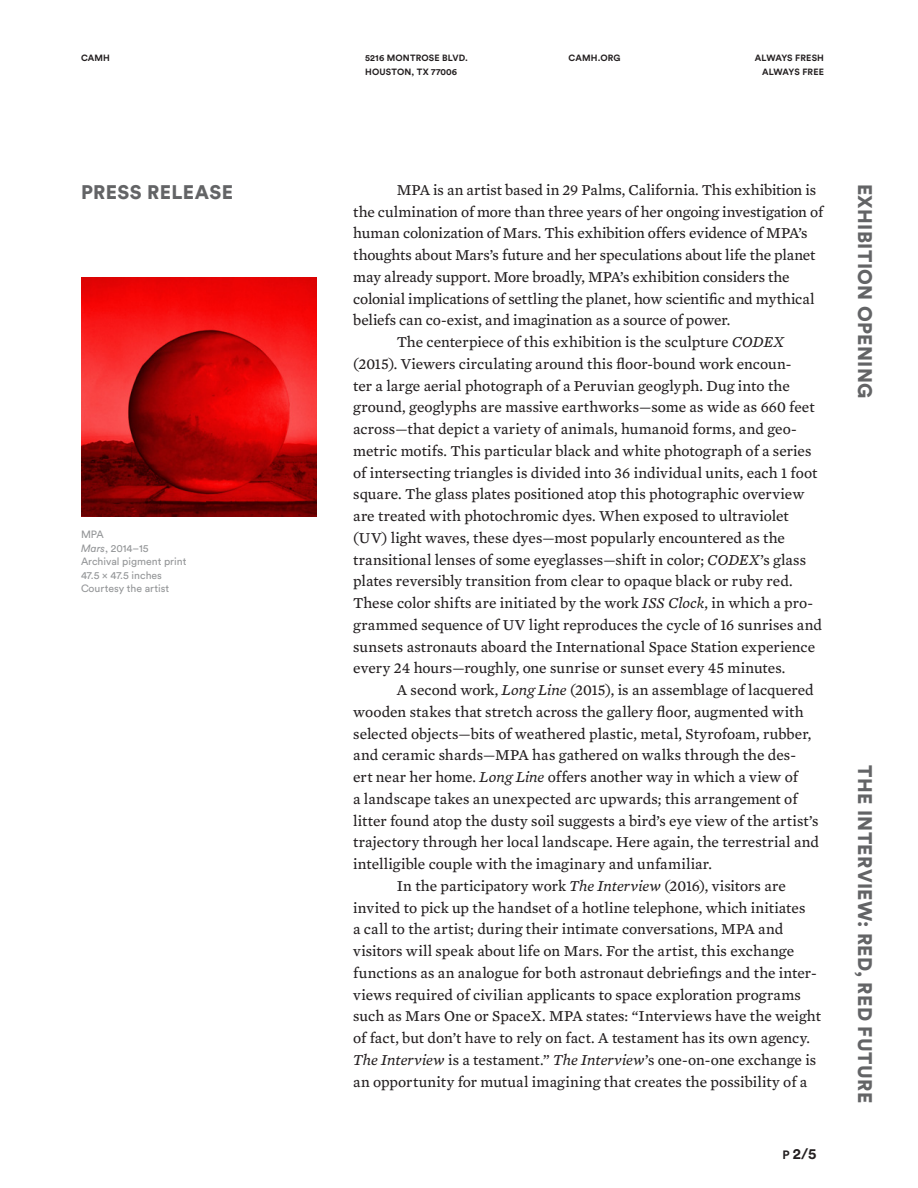
<style>
.page{position:relative;width:918px;height:1188px;background:#fff}
.page>*{position:absolute;margin:0;border:0;box-sizing:border-box;transform-origin:0 0}
.t1{font:900 19.5px "Circular Std";letter-spacing:.02em;color:#636466}
.t2{font:15.45px "Mercury Text G3 Roman";color:#231f20}
.t3{font:700 15px "Circular Std";color:#231f20}
.t4{font:10.5px/13.5px "Circular Std";color:#949698}
.t5{font:700 9px/13.5px "Circular Std";letter-spacing:.02em;color:#231f20}
.s1{font-style:italic}
.s2{font-family:"Mercury Text G3";font-style:italic}
.s3{font-size:12px}
</style>
<div class="page">
<img style="left:81px;top:278px;width:235px;height:238px">
<p class="t5" style="left:81px;top:51px;width:30px">CAMH</p>
<p class="t1" style="left:81px;top:180px;width:154px">PRESS RELEASE</p>
<p class="t4" style="left:81px;top:528px;width:107px">MPA<br><span class="s1">Mars</span>, 2014–15<br>Archival pigment print<br>47.5 x 47.5 inches<br>Courtesy the artist</p>
<p class="t5" style="left:365px;top:51px;width:104px">5216 MONTROSE BLVD.<br>HOUSTON, TX 77006</p>
<p class="t5" style="left:569px;top:51px;width:53px">CAMH.ORG</p>
<p class="t5" style="left:755px;top:51px;width:71px;text-align:right">ALWAYS FRESH<br>ALWAYS FREE</p>
<p class="t2" style="left:397px;top:181px;width:421px">MPA is an artist based in 29 Palms, California. This exhibition is</p>
<p class="t2" style="left:353px;top:202px;width:471px">the culmination of more than three years of her ongoing investigation of</p>
<p class="t2" style="left:353px;top:224px;width:456px">human colonization of Mars. This exhibition offers evidence of MPA’s</p>
<p class="t2" style="left:353px;top:246px;width:464px">thoughts about Mars’s future and her speculations about life the planet</p>
<p class="t2" style="left:353px;top:268px;width:438px">may already support. More broadly, MPA’s exhibition considers the</p>
<p class="t2" style="left:353px;top:289px;width:463px">colonial implications of settling the planet, how scientific and mythical</p>
<p class="t2" style="left:353px;top:311px;width:379px">beliefs can co-exist, and imagination as a source of power.</p>
<p class="t2" style="left:397px;top:333px;width:389px">The centerpiece of this exhibition is the sculpture <span class="s2">CODEX</span></p>
<p class="t2" style="left:353px;top:355px;width:440px">(2015). Viewers circulating around this floor-bound work encoun-</p>
<p class="t2" style="left:353px;top:376px;width:438px">ter a large aerial photograph of a Peruvian geoglyph. Dug into the</p>
<p class="t2" style="left:353px;top:398px;width:463px">ground, geoglyphs are massive earthworks—some as wide as 660 feet</p>
<p class="t2" style="left:353px;top:420px;width:445px">across—that depict a variety of animals, humanoid forms, and geo-</p>
<p class="t2" style="left:353px;top:442px;width:460px">metric motifs. This particular black and white photograph of a series</p>
<p class="t2" style="left:353px;top:463px;width:466px">of intersecting triangles is divided into 36 individual units, each 1 foot</p>
<p class="t2" style="left:353px;top:485px;width:453px">square. The glass plates positioned atop this photographic overview</p>
<p class="t2" style="left:353px;top:507px;width:437px">are treated with photochromic dyes. When exposed to ultraviolet</p>
<p class="t2" style="left:353px;top:529px;width:433px">(UV) light waves, these dyes—most popularly encountered as the</p>
<p class="t2" style="left:353px;top:550px;width:454px">transitional lenses of some eyeglasses—shift in color; <span class="s2">CODEX</span>’s glass</p>
<p class="t2" style="left:353px;top:572px;width:441px">plates reversibly transition from clear to opaque black or ruby red.</p>
<p class="t2" style="left:353px;top:594px;width:461px">These color shifts are initiated by the work <span class="s2">ISS Clock</span>, in which a pro-</p>
<p class="t2" style="left:353px;top:616px;width:470px">grammed sequence of UV light reproduces the cycle of 16 sunrises and</p>
<p class="t2" style="left:353px;top:637px;width:463px">sunsets astronauts aboard the International Space Station experience</p>
<p class="t2" style="left:353px;top:659px;width:434px">every 24 hours—roughly, one sunrise or sunset every 45 minutes.</p>
<p class="t2" style="left:397px;top:681px;width:419px">A second work, <span class="s2">Long Line</span> (2015), is an assemblage of lacquered</p>
<p class="t2" style="left:353px;top:703px;width:452px">wooden stakes that stretch across the gallery floor, augmented with</p>
<p class="t2" style="left:353px;top:724px;width:460px">selected objects—bits of weathered plastic, metal, Styrofoam, rubber,</p>
<p class="t2" style="left:353px;top:746px;width:444px">and ceramic shards—MPA has gathered on walks through the des-</p>
<p class="t2" style="left:353px;top:768px;width:446px">ert near her home. <span class="s2">Long Line</span> offers another way in which a view of</p>
<p class="t2" style="left:353px;top:790px;width:446px">a landscape takes an unexpected arc upwards; this arrangement of</p>
<p class="t2" style="left:353px;top:811px;width:467px">litter found atop the dusty soil suggests a bird’s eye view of the artist’s</p>
<p class="t2" style="left:353px;top:833px;width:467px">trajectory through her local landscape. Here again, the terrestrial and</p>
<p class="t2" style="left:353px;top:855px;width:360px">intelligible couple with the imaginary and unfamiliar.</p>
<p class="t2" style="left:397px;top:877px;width:391px">In the participatory work <span class="s2">The Interview</span> (2016), visitors are</p>
<p class="t2" style="left:353px;top:898px;width:454px">invited to pick up the handset of a hotline telephone, which initiates</p>
<p class="t2" style="left:353px;top:920px;width:432px">a call to the artist; during their intimate conversations, MPA and</p>
<p class="t2" style="left:353px;top:942px;width:442px">visitors will speak about life on Mars. For the artist, this exchange</p>
<p class="t2" style="left:353px;top:964px;width:465px">functions as an analogue for both astronaut debriefings and the inter-</p>
<p class="t2" style="left:353px;top:985px;width:449px">views required of civilian applicants to space exploration programs</p>
<p class="t2" style="left:353px;top:1007px;width:469px">such as Mars One or SpaceX. MPA states: “Interviews have the weight</p>
<p class="t2" style="left:353px;top:1029px;width:458px">of fact, but don’t have to rely on fact. A testament has its own agency.</p>
<p class="t2" style="left:353px;top:1051px;width:465px"><span class="s2">The Interview</span> is a testament.” <span class="s2">The Interview</span>’s one-on-one exchange is</p>
<p class="t2" style="left:353px;top:1072px;width:455px">an opportunity for mutual imagining that creates the possibility of a</p>
<p class="t3" style="left:782px;top:1144px;width:36px"><span class="s3">P</span> 2/5</p>
<p class="t1" style="left:878px;top:184px;width:216px;rotate:90deg">EXHIBITION OPENING</p>
<p class="t1" style="left:878px;top:765px;width:339px;rotate:90deg">THE INTERVIEW: RED, RED FUTURE</p>
</div>
